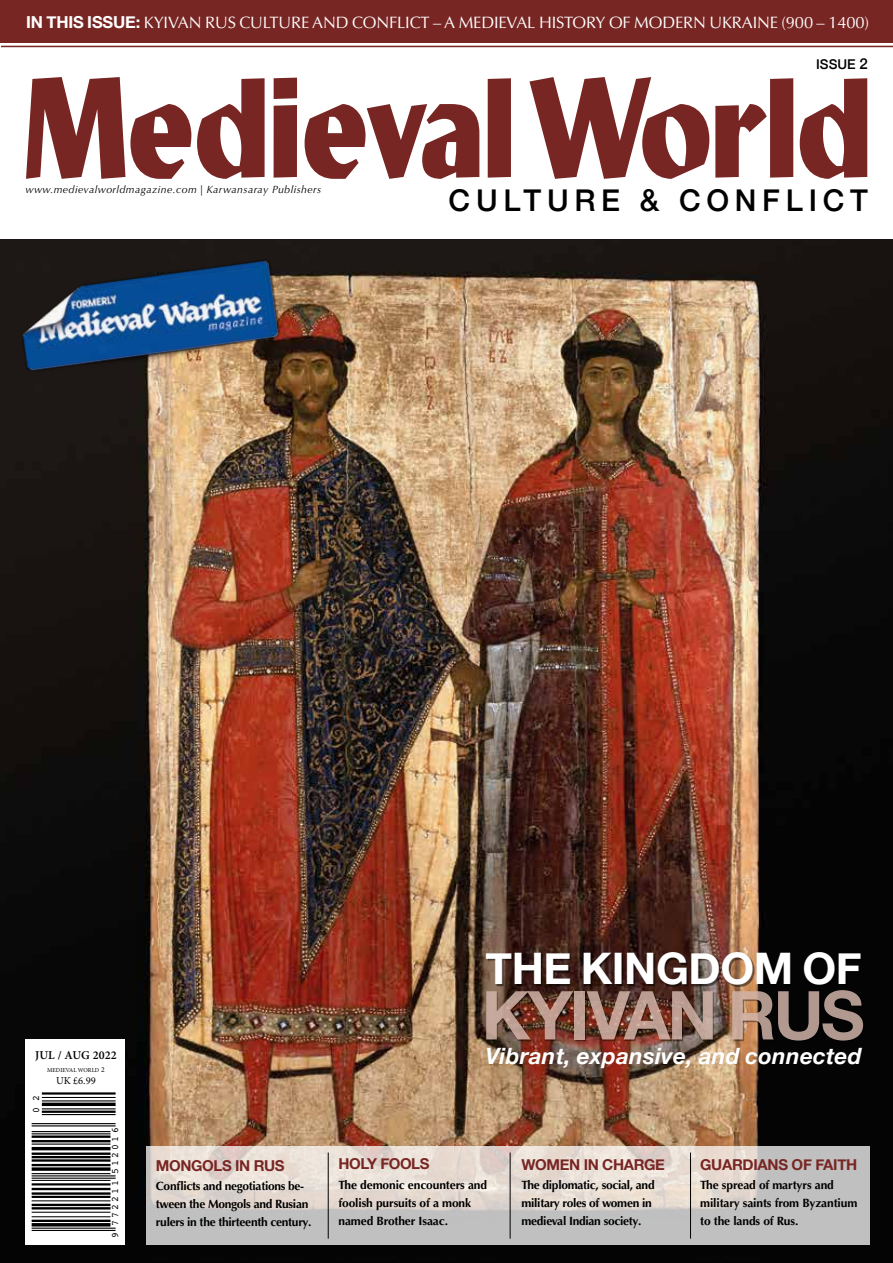
<style>
.page{position:relative;width:893px;height:1263px;background:#fff}
.page>*{position:absolute;margin:0;border:0;box-sizing:border-box;transform-origin:0 0}
.t1{font:700 67.5px "Helvetica Neue";letter-spacing:-.04em;color:#d2b4a9}
.t2{font:700 43.5px "Helvetica Neue";letter-spacing:-.01em;color:#fff}
.t3{font:500 30px "Helvetica Neue";letter-spacing:.19em;color:#000}
.t4{font:italic 700 22.5px "Helvetica Neue";letter-spacing:.01em;color:#fff}
.t5{font:16.5px "Optima LT Pro";letter-spacing:-.01em;color:#fff}
.t6{font:700 15px "Helvetica Neue";letter-spacing:-.025em;color:#782623}
.t7{font:500 13.5px "Helvetica Neue";color:#000}
.t8{font:700 12px/18px "Optima LT Pro";letter-spacing:-.025em;color:#000}
.t9{font:600 12px "Minion Pro";letter-spacing:.01em;color:#000}
.t10{font:italic 10.5px "Optima LT Pro";letter-spacing:.04em;color:#000}
.t11{font:10.5px "Minion Pro";color:#000}
.t12{font:9.75px "Courier";letter-spacing:.24em;color:#000}
.t13{font:6px "Minion Pro";color:#000}
.s1{font-family:"Helvetica Neue";font-weight:700}
.s2{font-size:15px}
.s3{font-size:7.5px}
</style>
<div class="page">
<img style="left:0;top:239px;width:893px;height:1024px">
<div style="left:0;top:0;width:893px;height:43px;background:#782623"></div>
<svg style="left:147px;top:1146px;width:723px;height:99px;background:#d4ceca"></svg>
<svg style="left:25px;top:1040px;width:100px;height:205px"></svg>
<hr style="left:328px;top:1152px;width:1px;height:86px;background:#000">
<hr style="left:510px;top:1152px;width:1px;height:86px;background:#000">
<hr style="left:690px;top:1152px;width:1px;height:86px;background:#000">
<div style="left:488px;top:954px;width:374px;height:32px;background:#000;opacity:.5"></div>
<div style="left:487px;top:991px;width:377px;height:51px;background:#000;opacity:.5"></div>
<svg style="left:26px;top:77px;width:841px;height:102px;fill:#792825"></svg>
<hr style="left:1px;top:46px;width:892px;height:1px;background:#782623">
<img style="left:9px;top:252px;width:280px;height:128px">
<hr style="left:32px;top:1230px;width:84px;height:1px;background:#000">
<hr style="left:32px;top:1227px;width:84px;height:2px;background:#000">
<hr style="left:32px;top:1223px;width:84px;height:3px;background:#000">
<hr style="left:32px;top:1219px;width:84px;height:3px;background:#000">
<hr style="left:32px;top:1216px;width:84px;height:1px;background:#000">
<hr style="left:32px;top:1212px;width:84px;height:1px;background:#000">
<hr style="left:32px;top:1207px;width:84px;height:2px;background:#000">
<hr style="left:32px;top:1204px;width:84px;height:2px;background:#000">
<hr style="left:32px;top:1200px;width:84px;height:1px;background:#000">
<hr style="left:32px;top:1196px;width:84px;height:2px;background:#000">
<hr style="left:32px;top:1192px;width:84px;height:3px;background:#000">
<hr style="left:32px;top:1188px;width:84px;height:2px;background:#000">
<hr style="left:32px;top:1183px;width:84px;height:2px;background:#000">
<hr style="left:32px;top:1180px;width:84px;height:1px;background:#000">
<hr style="left:32px;top:1177px;width:84px;height:2px;background:#000">
<hr style="left:32px;top:1175px;width:84px;height:1px;background:#000">
<hr style="left:32px;top:1173px;width:84px;height:1px;background:#000">
<svg style="left:32px;top:1167px;width:78px;height:4px"></svg>
<hr style="left:32px;top:1164px;width:84px;height:2px;background:#000">
<hr style="left:32px;top:1159px;width:84px;height:3px;background:#000">
<hr style="left:32px;top:1156px;width:84px;height:2px;background:#000">
<hr style="left:32px;top:1152px;width:84px;height:3px;background:#000">
<hr style="left:32px;top:1147px;width:84px;height:3px;background:#000">
<hr style="left:32px;top:1143px;width:84px;height:2px;background:#000">
<hr style="left:32px;top:1140px;width:84px;height:2px;background:#000">
<hr style="left:32px;top:1135px;width:84px;height:3px;background:#000">
<hr style="left:32px;top:1133px;width:84px;height:1px;background:#000">
<hr style="left:32px;top:1131px;width:84px;height:1px;background:#000">
<hr style="left:32px;top:1125px;width:84px;height:1px;background:#000">
<hr style="left:32px;top:1123px;width:84px;height:1px;background:#000">
<div style="left:110px;top:1179px;width:11px;height:48px;background:#fff"></div>
<div style="left:110px;top:1127px;width:11px;height:48px;background:#fff"></div>
<hr style="left:42px;top:1114px;width:74px;height:1px;background:#000">
<hr style="left:42px;top:1110px;width:74px;height:3px;background:#000">
<hr style="left:42px;top:1108px;width:74px;height:1px;background:#000">
<svg style="left:42px;top:1102px;width:74px;height:4px"></svg>
<hr style="left:42px;top:1100px;width:74px;height:1px;background:#000">
<hr style="left:42px;top:1097px;width:74px;height:1px;background:#000">
<hr style="left:42px;top:1092px;width:74px;height:2px;background:#000">
<h3 class="t5" style="left:26px;top:12px;width:844px"><span class="s1">IN THIS ISSUE:</span> KYIVAN RUS CULTURE AND CONFLICT – A MEDIEVAL HISTORY OF MODERN UKRAINE (900 – 1400)</h3>
<p class="t10" style="left:25px;top:183px;width:297px">www.medievalworldmagazine.com | Karwansaray Publishers</p>
<p class="t7" style="left:816px;top:53px;width:53px">ISSUE <span class="s2">2</span></p>
<h3 class="t3" style="left:449px;top:176px;width:421px">CULTURE &amp; CONFLICT</h3>
<p class="t9" style="left:35px;top:1046px;width:83px">JUL / AUG 2022</p>
<p class="t13" style="left:47px;top:1066px;width:59px">MEDIEVAL WORLD <span class="s3">2</span></p>
<p class="t11" style="left:56px;top:1074px;width:41px">UK £6.99</p>
<p class="t12" style="left:29px;top:1113px;width:19px;rotate:-90deg">0 2</p>
<p class="t12" style="left:108px;top:1238px;width:111px;rotate:-90deg">9 772211 512016</p>
<h2 class="t2" style="left:486px;top:935px;width:377px">THE KINGDOM OF</h2>
<h1 class="t1" style="left:482px;top:962px;width:385px">KYIVAN RUS</h1>
<h3 class="t4" style="left:486px;top:1038px;width:377px">Vibrant, expansive, and connected</h3>
<p class="t6" style="left:156px;top:1154px;width:130px">MONGOLS IN RUS</p>
<p class="t8" style="left:156px;top:1177px;width:157px">Conflicts and negotiations be&shy;tween the Mongols and Rusian rulers in the thirteenth century.</p>
<p class="t6" style="left:338px;top:1152px;width:93px">HOLY FOOLS</p>
<p class="t8" style="left:338px;top:1175px;width:150px">The demonic encounters and foolish pursuits of a monk named Brother Isaac.</p>
<p class="t6" style="left:521px;top:1153px;width:145px">WOMEN IN CHARGE</p>
<p class="t8" style="left:521px;top:1176px;width:135px">The diplomatic, social, and military roles of women in medieval Indian society.</p>
<p class="t6" style="left:700px;top:1153px;width:159px">GUARDIANS OF FAITH</p>
<p class="t8" style="left:700px;top:1176px;width:159px">The spread of martyrs and military saints from Byzantium to the lands of Rus.</p>
</div>
